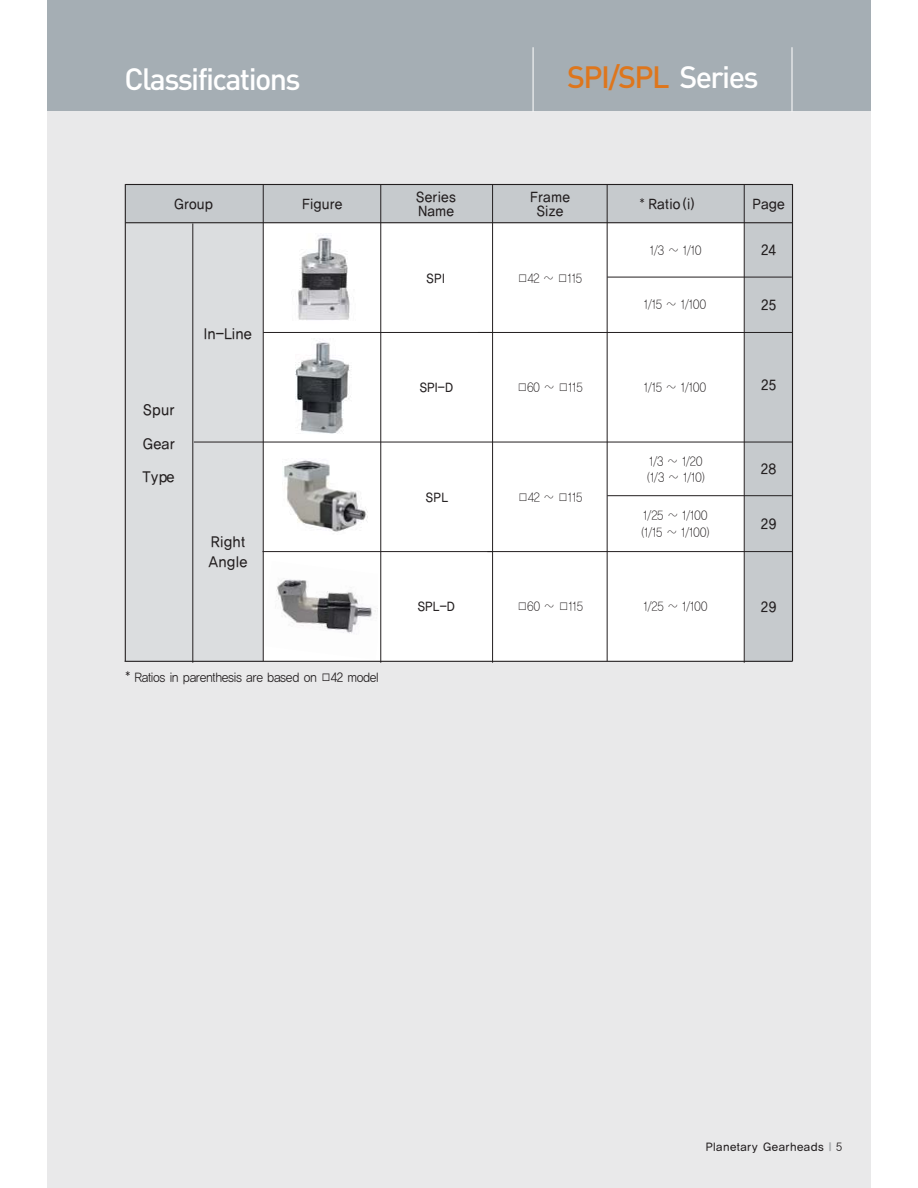
<style>
.page{position:relative;width:918px;height:1188px;background:#fff}
.page>*{position:absolute;margin:0;border:0;box-sizing:border-box;transform-origin:0 0}
.t1{font:500 30.45px "DIN";letter-spacing:-.055em;color:#fff}
.t2{font:500 30.45px "DIN";letter-spacing:-.055em;color:#de761c}
.t3{font:14.55px/19.4px "YGO13 90 msp RKSJ H";letter-spacing:-.04em;color:#231f20;scale:.9 1}
.t4{font:13.8px/13.8px "YGO13 90 msp RKSJ H";letter-spacing:-.04em;color:#231f20;scale:.9 1}
.t5{font:12.45px/16.6px "YGO11 90 msp RKSJ H";letter-spacing:-.08em;color:#231f20;scale:.9 1}
.t6{font:12.45px "YGO12 90 msp RKSJ H";letter-spacing:-.09em;color:#231f20;scale:.9 1}
.t7{font:12.45px "YGO13 90 msp RKSJ H";letter-spacing:-.03em;color:#231f20;scale:.9 1}
.t8{font:11.1px "YGO13 90 msp RKSJ H";letter-spacing:-.025em;color:#231f20;scale:.95 1}
.s1{color:#fff}
.s2{font-family:"YGO12 90 msp RKSJ H";font-size:12.45px}
.s3{font-family:"YGO15 90 msp RKSJ H";color:#a7a9ac}
.s4{font-family:"YGO12 90 msp RKSJ H"}
</style>
<div class="page">
<div style="left:47px;top:0;width:824px;height:1188px;background:#e9e9ea"></div>
<div style="left:47px;top:0;width:824px;height:111px;background:#a5aeb4"></div>
<div style="left:126px;top:223px;width:175px;height:439px;background:#dbdddf"></div>
<div style="left:745px;top:223px;width:47px;height:439px;background:#c6cacd"></div>
<div style="left:263px;top:223px;width:481px;height:439px;background:#fff"></div>
<div style="left:125px;top:185px;width:667px;height:38px;background:#c6cacd"></div>
<hr style="left:125px;top:184px;width:668px;height:1px;background:#231f20">
<hr style="left:125px;top:222px;width:668px;height:1px;background:#231f20">
<hr style="left:478px;top:332px;width:315px;height:1px;background:#231f20">
<hr style="left:263px;top:332px;width:230px;height:1px;background:#231f20">
<hr style="left:194px;top:442px;width:599px;height:1px;background:#231f20">
<hr style="left:487px;top:551px;width:306px;height:1px;background:#231f20">
<hr style="left:263px;top:551px;width:229px;height:1px;background:#231f20">
<hr style="left:125px;top:184px;width:1px;height:477px;background:#231f20">
<hr style="left:263px;top:184px;width:1px;height:477px;background:#231f20">
<hr style="left:492px;top:184px;width:1px;height:479px;background:#231f20">
<hr style="left:744px;top:184px;width:1px;height:479px;background:#231f20">
<hr style="left:792px;top:184px;width:1px;height:477px;background:#231f20">
<img style="left:298px;top:235px;width:52px;height:85px">
<img style="left:295px;top:340px;width:56px;height:94px">
<img style="left:284px;top:460px;width:84px;height:72px">
<img style="left:276px;top:579px;width:100px;height:55px">
<hr style="left:607px;top:184px;width:1px;height:477px;background:#231f20">
<hr style="left:193px;top:223px;width:1px;height:440px;background:#231f20">
<hr style="left:125px;top:661px;width:668px;height:1px;background:#231f20">
<hr style="left:381px;top:184px;width:1px;height:479px;background:#231f20">
<hr style="left:607px;top:277px;width:185px;height:1px;background:#231f20">
<hr style="left:607px;top:495px;width:185px;height:1px;background:#231f20">
<hr style="left:533px;top:47px;width:1px;height:65px;background:#fff">
<hr style="left:792px;top:47px;width:1px;height:65px;background:#fff">
<h1 class="t1" style="left:125px;top:68px;width:178px">Classifications</h1>
<h1 class="t2" style="left:567px;top:67px;width:193px">SPI/SPL <span class="s1">Series</span></h1>
<p class="t4" style="left:174px;top:198px;width:46px">Group</p>
<p class="t4" style="left:302px;top:198px;width:47px">Figure</p>
<p class="t3" style="left:143px;top:401px;width:37px">Spur</p>
<p class="t3" style="left:143px;top:434px;width:38px">Gear</p>
<p class="t3" style="left:142px;top:468px;width:38px">Type</p>
<p class="t3" style="left:204px;top:324px;width:56px">In-Line</p>
<p class="t3" style="left:208px;top:533px;width:45px">Right<br>Angle</p>
<p class="t6" style="left:125px;top:671px;width:284px">* Ratios in parenthesis are based on □42 model</p>
<p class="t4" style="left:416px;top:191px;width:46px">Series<br>Name</p>
<p class="t4" style="left:530px;top:191px;width:46px;text-align:center">Frame<br>Size</p>
<p class="t4" style="left:639px;top:198px;width:63px"><span class="s2">*</span> Ratio (i)</p>
<p class="t4" style="left:752px;top:198px;width:38px">Page</p>
<p class="t5" style="left:650px;top:243px;width:60px">1/3 ~ 1/10</p>
<p class="t4" style="left:761px;top:244px;width:19px">24</p>
<p class="t7" style="left:426px;top:272px;width:23px">SPI</p>
<p class="t5" style="left:517px;top:271px;width:74px">□42 ~ □115</p>
<p class="t5" style="left:643px;top:297px;width:72px">1/15 ~ 1/100</p>
<p class="t4" style="left:761px;top:299px;width:19px">25</p>
<p class="t7" style="left:419px;top:382px;width:39px">SPI-D</p>
<p class="t5" style="left:517px;top:380px;width:75px">□60 ~ □115</p>
<p class="t5" style="left:643px;top:380px;width:72px">1/15 ~ 1/100</p>
<p class="t4" style="left:761px;top:379px;width:19px">25</p>
<p class="t7" style="left:425px;top:492px;width:27px">SPL</p>
<p class="t5" style="left:517px;top:489px;width:74px">□42 ~ □115</p>
<p class="t5" style="left:647px;top:453px;width:66px">1/3 ~ 1/20 (1/3 ~ 1/10)</p>
<p class="t5" style="left:641px;top:508px;width:78px">1/25 ~ 1/100 (1/15 ~ 1/100)</p>
<p class="t4" style="left:761px;top:463px;width:19px">28</p>
<p class="t4" style="left:761px;top:518px;width:19px">29</p>
<p class="t7" style="left:417px;top:601px;width:44px">SPL-D</p>
<p class="t5" style="left:517px;top:598px;width:75px">□60 ~ □115</p>
<p class="t5" style="left:643px;top:599px;width:74px">1/25 ~ 1/100</p>
<p class="t4" style="left:761px;top:601px;width:19px">29</p>
<p class="t8" style="left:705px;top:1142px;width:146px">Planetary Gearheads <span class="s3">I</span> <span class="s4">5</span></p>
</div>
